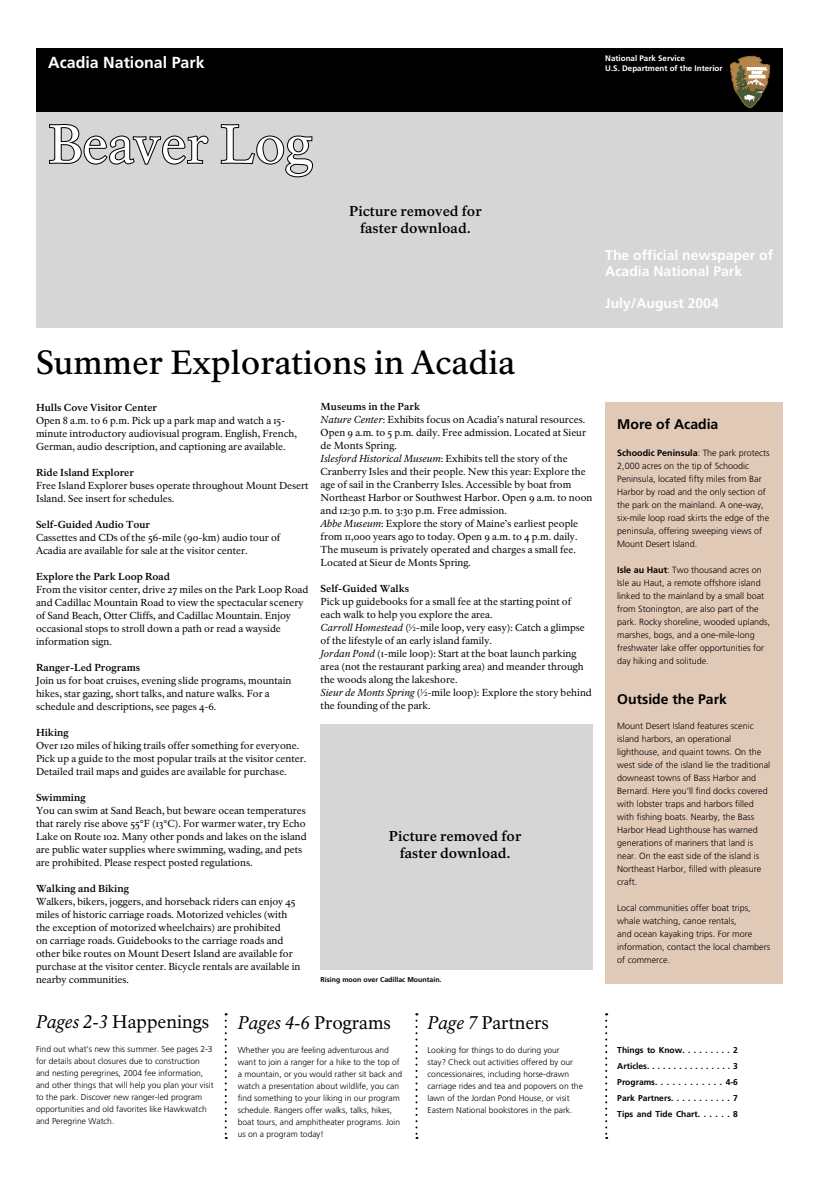
<style>
.page{position:relative;width:819px;height:1188px;background:#fff}
.page>*{position:absolute;margin:0;border:0;box-sizing:border-box;transform-origin:0 0}
.t1{font:53px "NPS Rawlinson";color:#fff}
.t2{font:33px "NPS Rawlinson Two";color:#000}
.t3{font:18px "NPS Rawlinson T";color:#000}
.t4{font:italic 18px "NPS Rawlinson T";color:#000}
.t5{font:700 16px "Frutiger";color:#fff}
.t6{font:700 14px/16.8px "NPS Rawlinson";color:#000;text-align:center}
.t7{font:700 14px/16px "Frutiger";color:#fff}
.t8{font:700 14px "Frutiger";color:#000}
.t9{font:10px/13px "NPS Rawlinson";color:#000}
.t10{font:700 10px "NPS Rawlinson";color:#000}
.t11{font:300 9px/13px "Frutiger";color:#000}
.t12{font:300 8.5px/12px "Frutiger";color:#000}
.t13{font:700 8.5px/16px "Frutiger";color:#000;text-align:justify}
.t14{font:700 8px "Frutiger";color:#fff}
.t15{font:700 7px "Frutiger";color:#000}
.s1{font-weight:700}
.s2{font-style:italic}
.s3{font-style:normal}
</style>
<div class="page">
<div style="left:36px;top:48px;width:747px;height:65px;background:#000"></div>
<svg style="left:729px;top:55px;width:42px;height:53px"></svg>
<div style="left:36px;top:112px;width:747px;height:216px;background:#d6d6d6"></div>
<svg style="left:49px;top:124px;width:160px;height:41px"></svg>
<svg style="left:220px;top:124px;width:93px;height:54px"></svg>
<div style="left:605px;top:402px;width:178px;height:582px;background:#e1c9b8"></div>
<svg style="left:225px;top:1013px;width:2px;height:126px"></svg>
<svg style="left:416px;top:1013px;width:2px;height:126px"></svg>
<svg style="left:605px;top:1013px;width:2px;height:126px"></svg>
<div style="left:321px;top:724px;width:272px;height:246px;background:#d6d6d6"></div>
<h3 class="t5" style="left:48px;top:53px;width:158px">Acadia National Park</h3>
<p class="t14" style="left:605px;top:54px;width:81px">National Park Service</p>
<p class="t14" style="left:605px;top:64px;width:119px">U.S. Department of the Interior</p>
<h1 class="t1" style="left:48px;top:112px;width:266px">Beaver Log</h1>
<h3 class="t6" style="left:349px;top:203px;width:134px">Picture removed for faster download.</h3>
<h3 class="t7" style="left:605px;top:247px;width:170px">The official newspaper of<br>Acadia National Park</h3>
<h3 class="t7" style="left:605px;top:295px;width:115px">July/August 2004</h3>
<h2 class="t2" style="left:36px;top:342px;width:481px">Summer Explorations in Acadia</h2>
<p class="t10" style="left:36px;top:401px;width:123px">Hulls Cove Visitor Center</p>
<p class="t9" style="left:36px;top:414px;width:262px">Open 8 a.m. to 6 p.m. Pick up a park map and watch a 15- minute introductory audiovisual program. English, French,<br>German, audio description, and captioning are available.</p>
<p class="t10" style="left:36px;top:466px;width:100px">Ride Island Explorer</p>
<p class="t9" style="left:36px;top:479px;width:274px">Free Island Explorer buses operate throughout Mount Desert<br>Island. See insert for schedules.</p>
<p class="t10" style="left:36px;top:518px;width:116px">Self-Guided Audio Tour</p>
<p class="t9" style="left:36px;top:531px;width:246px">Cassettes and CDs of the 56-mile (90-km) audio tour of<br>Acadia are available for sale at the visitor center.</p>
<p class="t10" style="left:36px;top:570px;width:136px">Explore the Park Loop Road</p>
<p class="t9" style="left:36px;top:583px;width:274px">From the visitor center, drive 27 miles on the Park Loop Road and Cadillac Mountain Road to view the spectacular scenery of Sand Beach, Otter Cliffs, and Cadillac Mountain. Enjoy occasional stops to stroll down a path or read a wayside information sign.</p>
<p class="t10" style="left:36px;top:661px;width:106px">Ranger-Led Programs</p>
<p class="t9" style="left:36px;top:674px;width:257px">Join us for boat cruises, evening slide programs, mountain hikes, star gazing, short talks, and nature walks. For a schedule and descriptions, see pages 4-6.</p>
<p class="t10" style="left:36px;top:726px;width:34px">Hiking</p>
<p class="t9" style="left:36px;top:739px;width:272px">Over 120 miles of hiking trails offer something for everyone.<br>Pick up a guide to the most popular trails at the visitor center.<br>Detailed trail maps and guides are available for purchase.</p>
<p class="t10" style="left:36px;top:791px;width:51px">Swimming</p>
<p class="t9" style="left:36px;top:804px;width:272px">You can swim at Sand Beach, but beware ocean temperatures that rarely rise above 55°F (13°C). For warmer water, try Echo Lake on Route 102. Many other ponds and lakes on the island are public water supplies where swimming, wading, and pets are prohibited. Please respect posted regulations.</p>
<p class="t10" style="left:36px;top:882px;width:94px">Walking and Biking</p>
<p class="t9" style="left:36px;top:895px;width:266px">Walkers, bikers, joggers, and horseback riders can enjoy 45 miles of historic carriage roads. Motorized vehicles (with the exception of motorized wheelchairs) are prohibited<br>on carriage roads. Guidebooks to the carriage roads and other bike routes on Mount Desert Island are available for purchase at the visitor center. Bicycle rentals are available in nearby communities.</p>
<p class="t9" style="left:321px;top:400px;width:273px"><span class="s1">Museums in the Park<br></span><span class="s2">Nature Center</span>: Exhibits focus on Acadia’s natural resources.<br>Open 9 a.m. to 5 p.m. daily. Free admission. Located at Sieur de Monts Spring.<br><span class="s2">Islesford Historical Museum</span>: Exhibits tell the story of the Cranberry Isles and their people. New this year: Explore the age of sail in the Cranberry Isles. Accessible by boat from Northeast Harbor or Southwest Harbor. Open 9 a.m. to noon and 12:30 p.m. to 3:30 p.m. Free admission.<br><span class="s2">Abbe Museum</span>: Explore the story of Maine’s earliest people from 11,000 years ago to today. Open 9 a.m. to 4 p.m. daily.<br>The museum is privately operated and charges a small fee.<br>Located at Sieur de Monts Spring.</p>
<p class="t10" style="left:321px;top:583px;width:90px">Self-Guided Walks</p>
<p class="t9" style="left:321px;top:595px;width:273px">Pick up guidebooks for a small fee at the starting point of each walk to help you explore the area.<br><span class="s2">Carroll Homestead</span> (1⁄2-mile loop, very easy): Catch a glimpse of the lifestyle of an early island family.<br><span class="s2">Jordan Pond</span> (1-mile loop): Start at the boat launch parking area (not the restaurant parking area) and meander through the woods along the lakeshore.<br><span class="s2">Sieur de Monts Spring</span> (1⁄2-mile loop): Explore the story behind the founding of the park.</p>
<h3 class="t6" style="left:389px;top:828px;width:134px">Picture removed for faster download.</h3>
<p class="t15" style="left:321px;top:976px;width:122px">Rising moon over Cadillac Mountain.</p>
<h3 class="t8" style="left:617px;top:416px;width:103px">More of Acadia</h3>
<p class="t11" style="left:617px;top:447px;width:154px"><span class="s1">Schoodic Peninsula</span>: The park protects 2,000 acres on the tip of Schoodic Peninsula, located fifty miles from Bar Harbor by road and the only section of the park on the mainland. A one-way, six-mile loop road skirts the edge of the peninsula, offering sweeping views of Mount Desert Island.</p>
<p class="t11" style="left:617px;top:564px;width:155px"><span class="s1">Isle au Haut</span>: Two thousand acres on Isle au Haut, a remote offshore island linked to the mainland by a small boat from Stonington, are also part of the park. Rocky shoreline, wooded uplands, marshes, bogs, and a one-mile-long freshwater lake offer opportunities for day hiking and solitude.</p>
<h3 class="t8" style="left:617px;top:691px;width:111px">Outside the Park</h3>
<p class="t11" style="left:617px;top:720px;width:155px">Mount Desert Island features scenic island harbors, an operational lighthouse, and quaint towns. On the west side of the island lie the traditional downeast towns of Bass Harbor and Bernard. Here you’ll find docks covered with lobster traps and harbors filled with fishing boats. Nearby, the Bass Harbor Head Lighthouse has warned generations of mariners that land is near. On the east side of the island is Northeast Harbor, filled with pleasure craft.</p>
<p class="t11" style="left:617px;top:902px;width:154px">Local communities offer boat trips, whale watching, canoe rentals,<br>and ocean kayaking trips. For more information, contact the local chambers of commerce.</p>
<h3 class="t3" style="left:36px;top:1011px;width:175px"><span class="s2">Pages 2-3</span> Happenings</h3>
<p class="t12" style="left:36px;top:1043px;width:179px">Find out what’s new this summer. See pages 2-3 for details about closures due to construction and nesting peregrines, 2004 fee information, and other things that will help you plan your visit to the park. Discover new ranger-led program opportunities and old favorites like Hawkwatch and Peregrine Watch.</p>
<h3 class="t4" style="left:238px;top:1012px;width:155px">Pages 4-6 <span class="s3">Programs</span></h3>
<p class="t12" style="left:238px;top:1044px;width:166px">Whether you are feeling adventurous and want to join a ranger for a hike to the top of a mountain, or you would rather sit back and watch a presentation about wildlife, you can find something to your liking in our program schedule. Rangers offer walks, talks, hikes, boat tours, and amphitheater programs. Join us on a program today!</p>
<h3 class="t3" style="left:428px;top:1012px;width:123px"><span class="s2">Page 7</span> Partners</h3>
<p class="t12" style="left:428px;top:1044px;width:157px">Looking for things to do during your<br>stay? Check out activities offered by our concessionaires, including horse-drawn carriage rides and tea and popovers on the lawn of the Jordan Pond House, or visit Eastern National bookstores in the park.</p>
<p class="t13" style="left:617px;top:1042px;width:122px">Things to Know. . . . . . . . . 2<br>Articles. . . . . . . . . . . . . . . . 3<br>Programs. . . . . . . . . . . . 4-6<br>Park Partners. . . . . . . . . . . 7<br>Tips and Tide Chart. . . . . . 8</p>
</div>
